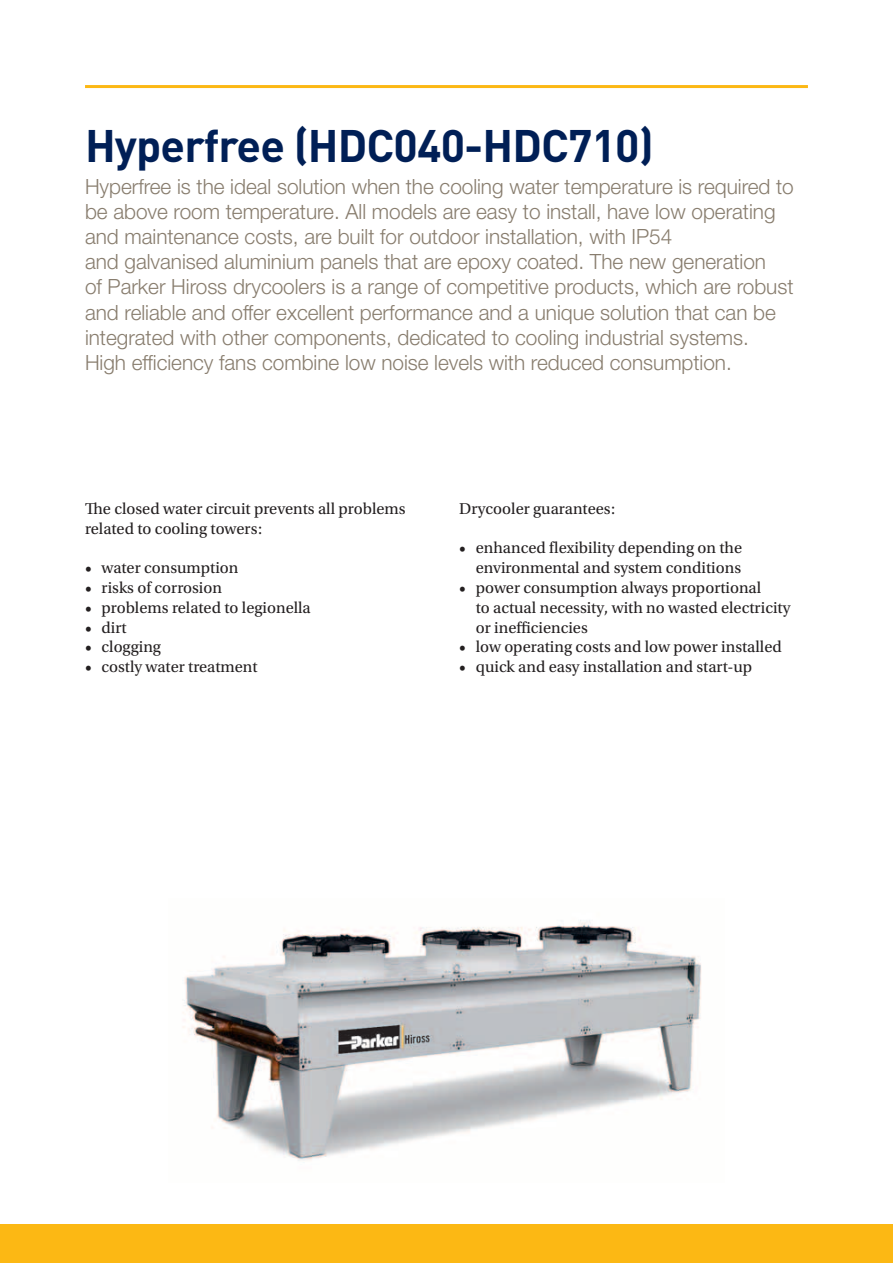
<style>
.page{position:relative;width:893px;height:1263px;background:#fff}
.page>*{position:absolute;margin:0;border:0;box-sizing:border-box;transform-origin:0 0}
.t1{font:700 45px "DINOT";letter-spacing:-.02em;color:#001f56}
.t2{font:300 21px/25.2px "Helvetica Neue LT Std";color:#887d6e}
.t3{font:16.5px/19.8px "Utopia Std";color:#231f20}
</style>
<div class="page">
<hr style="left:85px;top:85px;width:723px;height:3px;background:#fcb814">
<img style="left:183px;top:920px;width:519px;height:241px">
<div style="left:0;top:1225px;width:893px;height:38px;background:#fcb814"></div>
<h1 class="t1" style="left:85px;top:115px;width:570px">Hyperfree (HDC040-HDC710)</h1>
<p class="t2" style="left:85px;top:173px;width:710px">Hyperfree is the ideal solution when the cooling water temperature is required to be above room temperature. All models are easy to install, have low operating and maintenance costs, are built for outdoor installation, with IP54<br>and galvanised aluminium panels that are epoxy coated. The new generation<br>of Parker Hiross drycoolers is a range of competitive products, which are robust and reliable and offer excellent performance and a unique solution that can be integrated with other components, dedicated to cooling industrial systems.<br>High efficiency fans combine low noise levels with reduced consumption.</p>
<p class="t3" style="left:85px;top:499px;width:322px">The closed water circuit prevents all problems related to cooling towers:</p>
<p class="t3" style="left:85px;top:558px;width:155px">• water consumption</p>
<p class="t3" style="left:85px;top:578px;width:139px">• risks of corrosion</p>
<p class="t3" style="left:85px;top:598px;width:227px">• problems related to legionella</p>
<p class="t3" style="left:85px;top:618px;width:43px">• dirt</p>
<p class="t3" style="left:85px;top:637px;width:77px">• clogging</p>
<p class="t3" style="left:85px;top:657px;width:174px">• costly water treatment</p>
<p class="t3" style="left:459px;top:499px;width:158px">Drycooler guarantees:</p>
<p class="t3" style="left:459px;top:538px;width:284px;text-align:right">• enhanced flexibility depending on the environmental and system conditions</p>
<p class="t3" style="left:476px;top:578px;width:316px;text-indent:-16px">• power consumption always proportional<br>to actual necessity, with no wasted electricity or inefficiencies</p>
<p class="t3" style="left:459px;top:637px;width:324px">• low operating costs and low power installed</p>
<p class="t3" style="left:459px;top:657px;width:295px">• quick and easy installation and start-up</p>
</div>
